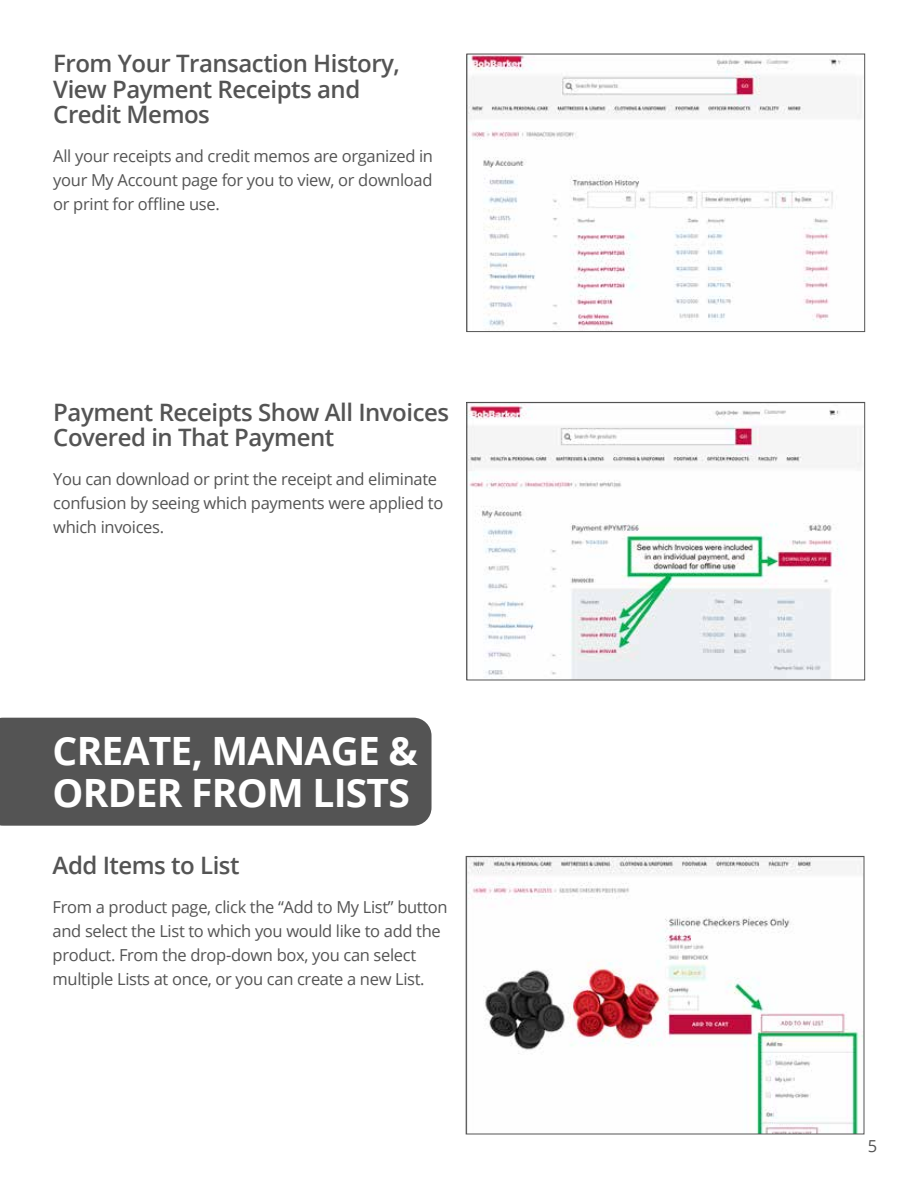
<style>
.page{position:relative;width:918px;height:1188px;background:#fff}
.page>*{position:absolute;margin:0;border:0;box-sizing:border-box;transform-origin:0 0}
.t1{font:700 39px/42px "Open Sans";letter-spacing:-.02em;color:#fff}
.t2{font:600 24px/25.5px "Open Sans";letter-spacing:-.02em;color:#545454}
.t3{font:16.5px/24px "Open Sans";letter-spacing:-.02em;color:#545454}
</style>
<div class="page">
<img style="left:468px;top:56px;width:393px;height:273px">
<div style="left:466px;top:54px;width:399px;height:278px;border:1px solid #545454"></div>
<img style="left:468px;top:404px;width:393px;height:274px">
<div style="left:466px;top:402px;width:399px;height:278px;border:1px solid #545454"></div>
<div style="left:0;top:718px;width:432px;height:108px;background:#545454"></div>
<img style="left:468px;top:858px;width:394px;height:274px">
<div style="left:466px;top:856px;width:398px;height:278px;border:1px solid #545454"></div>
<h2 class="t2" style="left:53px;top:50px;width:348px">From Your Transaction History,<br>View Payment Receipts and<br>Credit Memos</h2>
<p class="t3" style="left:53px;top:144px;width:381px;text-align:justify">All your receipts and credit memos are organized in your My Account page for you to view, or download or print for offline use.</p>
<h2 class="t2" style="left:53px;top:399px;width:397px">Payment Receipts Show All Invoices<br>Covered in That Payment</h2>
<p class="t3" style="left:53px;top:467px;width:391px">You can download or print the receipt and eliminate confusion by seeing which payments were applied to which invoices.</p>
<h1 class="t1" style="left:53px;top:729px;width:367px">CREATE, MANAGE &amp;<br>ORDER FROM LISTS</h1>
<h2 class="t2" style="left:53px;top:852px;width:188px">Add Items to List</h2>
<p class="t3" style="left:53px;top:895px;width:397px">From a product page, click the “Add to My List” button and select the List to which you would like to add the product. From the drop-down box, you can select multiple Lists at once, or you can create a new List.</p>
<p class="t3" style="left:868px;top:1133px;width:11px">5</p>
</div>
